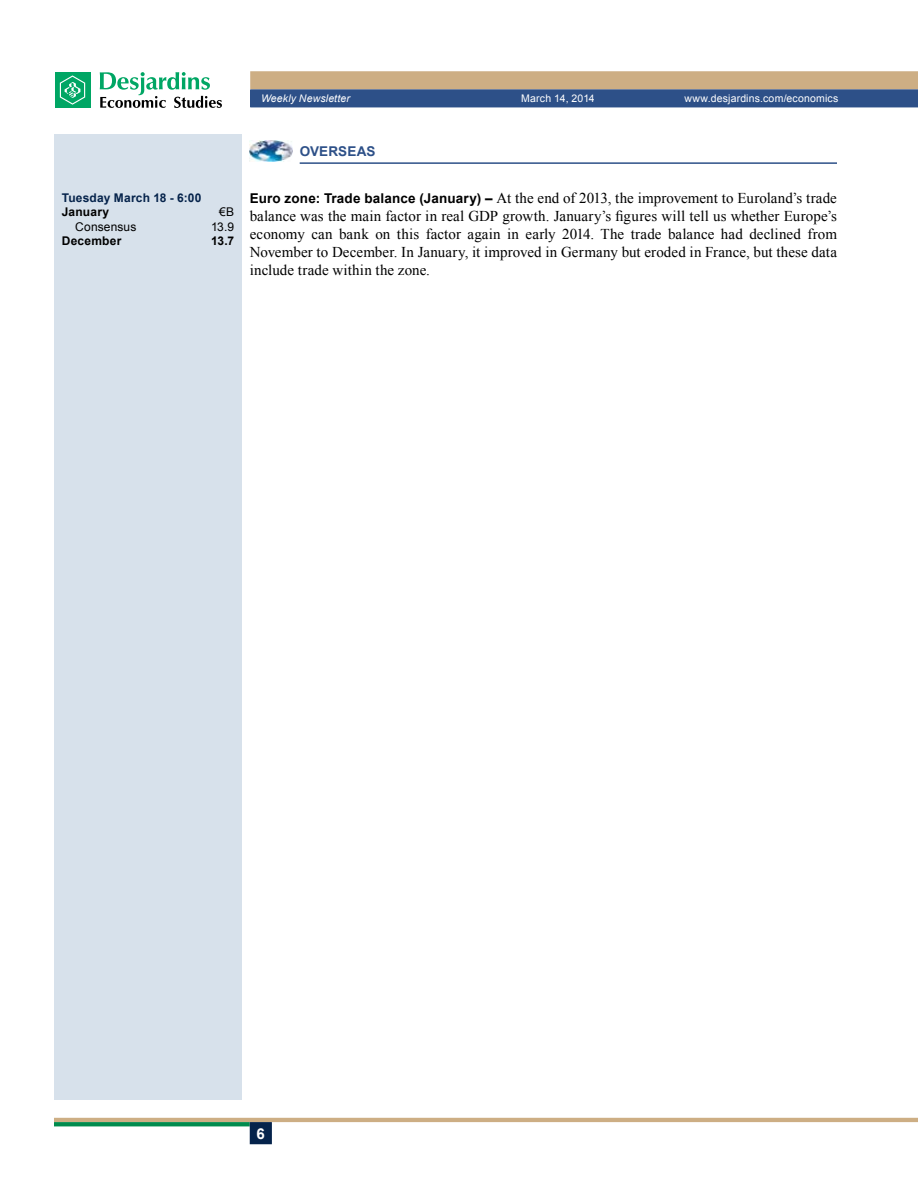
<style>
.page{position:relative;width:918px;height:1188px;background:#fff}
.page>*{position:absolute;margin:0;border:0;box-sizing:border-box;transform-origin:0 0}
.t1{font:15px/18px "Times New Roman";letter-spacing:.005em;color:#000;text-align:justify}
.t2{font:700 15px "Arial";color:#fff}
.t3{font:700 13.5px "Arial";letter-spacing:.02em;color:#2d5088}
.t4{font:700 12px "Arial";letter-spacing:.02em;color:#05234b}
.t5{font:700 12px "Arial";letter-spacing:.02em;color:#000}
.t6{font:12px "Arial";letter-spacing:.01em;color:#000}
.t7{font:10.5px "Arial";letter-spacing:.015em;color:#fff}
.t8{font:italic 10.5px "Arial";letter-spacing:.01em;color:#fff}
.s1{font-family:"Arial";font-weight:700;font-size:13.5px}
</style>
<div class="page">
<hr style="left:54px;top:1118px;width:864px;height:4px;background:#cdae84">
<svg style="left:54px;top:1122px;width:196px;height:4px"></svg>
<div style="left:250px;top:1122px;width:22px;height:22px;background:#05234b;border:2px solid #05234b"></div>
<svg style="left:250px;top:71px;width:668px;height:36px;background:#7f8087"></svg>
<div style="left:55px;top:72px;width:35px;height:36px;background:#00a664"></div>
<svg style="left:60px;top:75px;width:25px;height:30px"></svg>
<svg style="left:100px;top:72px;width:122px;height:36px"></svg>
<div style="left:54px;top:134px;width:188px;height:966px;background:#d7e1eb"></div>
<hr style="left:300px;top:162px;width:537px;height:2px;background:#2d5088">
<img style="left:250px;top:140px;width:43px;height:22px">
<p class="t8" style="left:261px;top:92px;width:91px">Weekly Newsletter</p>
<p class="t7" style="left:521px;top:92px;width:75px">March 14, 2014</p>
<p class="t7" style="left:684px;top:92px;width:156px">www.desjardins.com/economics</p>
<p class="t4" style="left:62px;top:190px;width:141px">Tuesday March 18 - 6:00</p>
<p class="t5" style="left:62px;top:204px;width:49px">January</p>
<p class="t6" style="left:219px;top:204px;width:17px">€B</p>
<p class="t6" style="left:75px;top:219px;width:63px">Consensus</p>
<p class="t6" style="left:211px;top:219px;width:25px">13.9</p>
<p class="t5" style="left:62px;top:233px;width:61px">December</p>
<p class="t5" style="left:211px;top:233px;width:25px">13.7</p>
<p class="t3" style="left:300px;top:142px;width:68px">Overseas</p>
<p class="t1" style="left:250px;top:189px;width:589px"><span class="s1">Euro zone: Trade balance (January) –</span> At the end of 2013, the improvement to Euroland’s trade balance was the main factor in real GDP growth. January’s figures will tell us whether Europe’s economy can bank on this factor again in early 2014. The trade balance had declined from November to December. In January, it improved in Germany but eroded in France, but these data include trade within the zone.</p>
<p class="t2" style="left:257px;top:1124px;width:10px">6</p>
</div>
